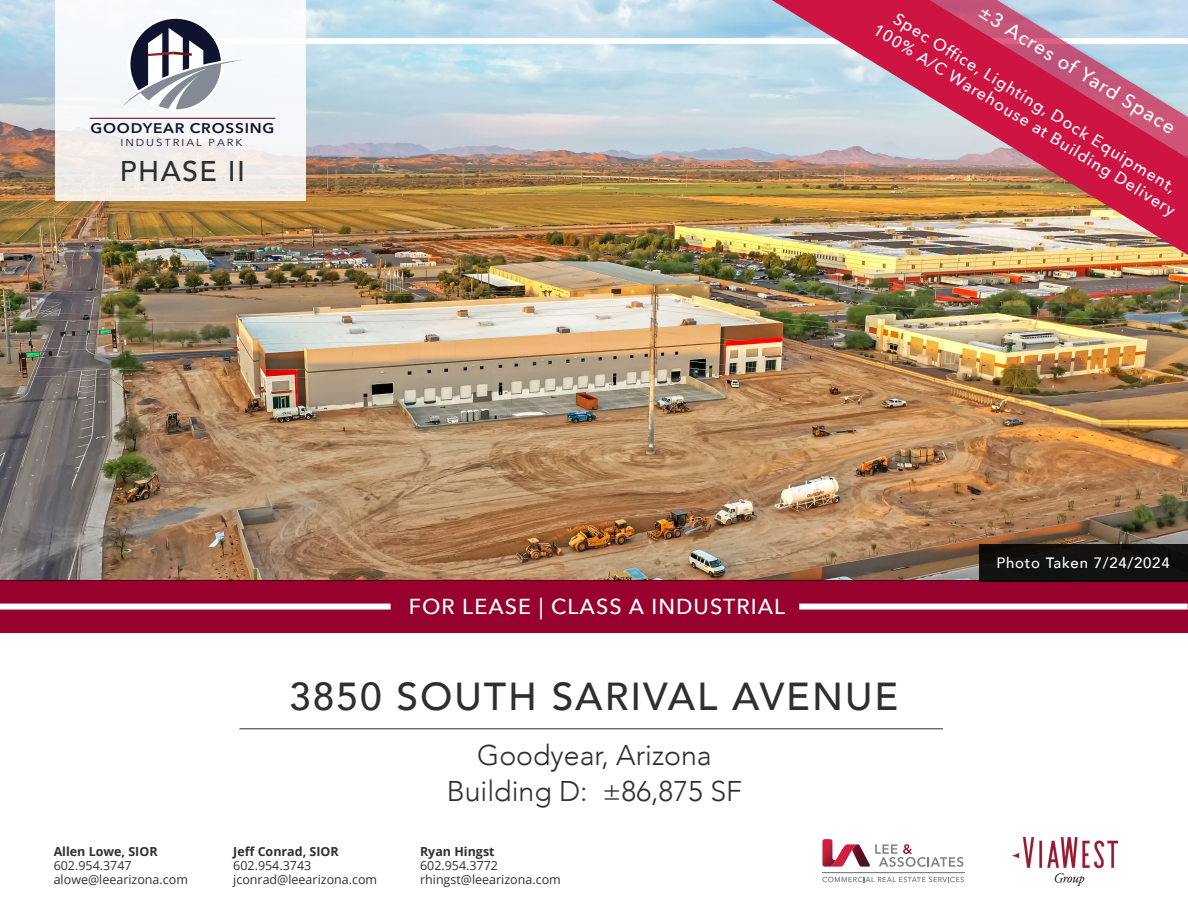
<style>
.page{position:relative;width:1188px;height:918px;background:#fff}
.page>*{position:absolute;margin:0;border:0;box-sizing:border-box;transform-origin:0 0}
.t1{font:500 39px "Avenir";letter-spacing:.05em;color:#2e2f2e}
.t2{font:300 28.5px "Avenir";color:#2e2f2e}
.t3{font:500 28.5px "Avenir";letter-spacing:.05em;color:#2e2f2e}
.t4{font:500 21.6px "Avenir Next";letter-spacing:.05em;color:#fff}
.t5{font:500 19.5px "Avenir Next";color:#fff}
.t6{font:500 16.5px/19.5px "Avenir Next";color:#fff;text-align:center}
.t7{font:500 15px "Avenir";letter-spacing:.05em;color:#fff}
.t8{font:600 13.8px "Avenir Next";letter-spacing:.05em;color:#10132f;scale:1.11 1}
.t9{font:12.45px/14.1px "Open Sans";color:#2e2f2e}
.t10{font:10.05px "Avenir Next";letter-spacing:.175em;color:#10132f;scale:1.11 1}
.s1{font-weight:700}
</style>
<div class="page">
<img style="left:0;top:1px;width:1188px;height:579px">
<div style="left:0;top:580px;width:1188px;height:53px;background:#98012d"></div>
<hr style="left:239px;top:728px;width:704px;height:1px;background:#2e2f2e">
<div style="left:799px;top:604px;width:389px;height:6px;background:#fff"></div>
<div style="left:305px;top:38px;width:883px;height:6px;background:#fff"></div>
<svg style="left:822px;top:839px;width:141px;height:28px"></svg>
<hr style="left:822px;top:873px;width:142px;height:1px;background:#7e8183">
<svg style="left:822px;top:877px;width:142px;height:5px"></svg>
<img style="left:1013px;top:838px;width:105px;height:48px">
<img style="left:772px;top:0;width:416px;height:255px">
<div style="left:55px;top:0;width:250px;height:200px;background:linear-gradient(to bottom,#f7feff,#f1ece8)"></div>
<div style="left:0;top:604px;width:391px;height:6px;background:#fff"></div>
<svg style="left:123px;top:19px;width:119px;height:90px"></svg>
<hr style="left:90px;top:118px;width:185px;height:1px;background:#6d0f19">
<div style="left:979px;top:544px;width:209px;height:37px;background:#121212"></div>
<p class="t8" style="left:91px;top:116px;width:167px">GOODYEAR CROSSING</p>
<p class="t10" style="left:120px;top:134px;width:111px">INDUSTRIAL PARK</p>
<p class="t3" style="left:120px;top:146px;width:127px">PHASE II</p>
<p class="t5" style="left:990px;top:-4px;width:229px;rotate:32deg">±3 Acres of Yard Space</p>
<p class="t6" style="left:891px;top:1px;width:353px;rotate:32deg">Spec Office, Lighting, Dock Equipment,<br>100% A/C Warehouse at Building Delivery</p>
<p class="t4" style="left:409px;top:588px;width:378px">FOR LEASE | CLASS A INDUSTRIAL</p>
<p class="t1" style="left:289px;top:663px;width:611px">3850 SOUTH SARIVAL AVENUE</p>
<p class="t2" style="left:477px;top:738px;width:236px">Goodyear, Arizona</p>
<p class="t2" style="left:447px;top:774px;width:297px">Building D: ±86,875 SF</p>
<p class="t7" style="left:997px;top:550px;width:175px">Photo Taken 7/24/2024</p>
<p class="t9" style="left:54px;top:844px;width:136px"><span class="s1">Allen Lowe, SIOR<br></span>602.954.3747 alowe@leearizona.com</p>
<p class="t9" style="left:233px;top:844px;width:145px"><span class="s1">Jeff Conrad, SIOR<br></span>602.954.3743 jconrad@leearizona.com</p>
<p class="t9" style="left:420px;top:844px;width:142px"><span class="s1">Ryan Hingst<br></span>602.954.3772 rhingst@leearizona.com</p>
</div>
